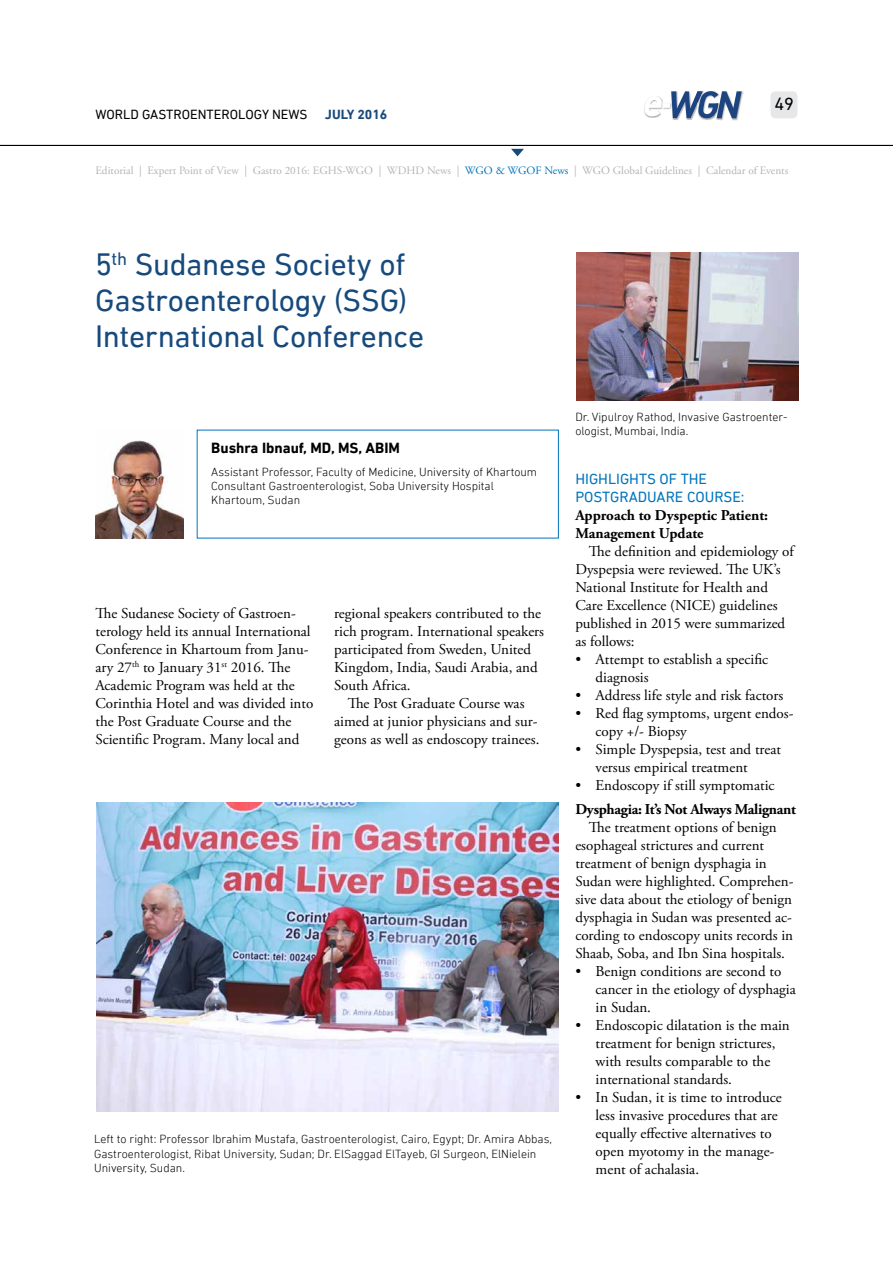
<style>
.page{position:relative;width:893px;height:1263px;background:#fff}
.page>*{position:absolute;margin:0;border:0;box-sizing:border-box;transform-origin:0 0}
.t1{font:31.5px/36px "DIN Next LT Pro";letter-spacing:-.01em;color:#174a7c}
.t2{font:18px "DIN Next LT Pro";color:#000}
.Body{font:15px/18px "Adobe Garamond Pro";color:#000}
.Body-1st_para{font:15px/18px "Adobe Garamond Pro";color:#000}
.Bullet{font:15px/18px "Adobe Garamond Pro";color:#000}
.Bullet__05{font:15px/18px "Adobe Garamond Pro";color:#000}
.Body-1st_para-2{font:700 15px/18px "Adobe Garamond Pro";color:#000}
.Subhead{font:15px/18px "DIN Next LT Pro";color:#0074bc}
.Body-1st_para-3{font:700 15px "Adobe Garamond Pro";letter-spacing:-.02em;color:#000}
.Author{font:700 15px "DIN Next LT Pro";color:#000}
.t3{font:13.5px "DIN Next LT Pro";color:#000}
.t4{font:700 13.5px "DIN Next LT Pro";color:#174a7c}
.Author_bio{font:300 12px/14.4px "DIN Next LT Pro";color:#000}
.t5{font:11.25px "Adobe Garamond Pro";color:#b1b4b6}
.s1{color:#0074bc}
</style>
<div class="page">
<img style="left:672px;top:91px;width:71px;height:29px">
<img style="left:697px;top:118px;width:8px;height:2px">
<svg style="left:645px;top:91px;width:97px;height:27px"></svg>
<div style="left:770px;top:91px;width:27px;height:27px;background:#e6e7e8;border-radius:5px"></div>
<hr style="left:0;top:145px;width:893px;height:1px;background:#000">
<svg style="left:511px;top:149px;width:13px;height:7px"></svg>
<img style="left:95px;top:440px;width:89px;height:98px">
<img style="left:96px;top:803px;width:463px;height:308px">
<img style="left:576px;top:252px;width:223px;height:149px">
<p class="t3" style="left:95px;top:106px;width:214px">WORLD GASTROENTEROLOGY NEWS</p>
<p class="t4" style="left:325px;top:106px;width:64px">JULY 2016</p>
<p class="t2" style="left:774px;top:93px;width:21px">49</p>
<p class="t5" style="left:95px;top:164px;width:694px">Editorial | Expert Point of View | Gastro 2016: EGHS-WGO | WDHD News | <span class="s1">WGO &amp; WGOF News</span> | WGO Global Guidelines | Calendar of Events</p>
<p class="t1" style="left:95px;top:246px;width:330px">5<sup>th</sup> Sudanese Society of<br>Gastroenterology (SSG)<br>International Conference</p>
<p class="Author" style="left:211px;top:439px;width:190px">Bushra Ibnauf, MD, MS, ABIM</p>
<p class="Author_bio" style="left:211px;top:464px;width:327px">Assistant Professor, Faculty of Medicine, University of Khartoum</p>
<p class="Author_bio" style="left:211px;top:479px;width:284px">Consultant Gastroenterologist, Soba University Hospital</p>
<p class="Author_bio" style="left:211px;top:493px;width:90px">Khartoum, Sudan</p>
<p class="Body-1st_para" style="left:95px;top:605px;width:219px">The Sudanese Society of Gastroen&shy;terology held its annual International Conference in Khartoum from Janu&shy;ary 27<sup>th</sup> to January 31<sup>st</sup> 2016. The Academic Program was held at the Corinthia Hotel and was divided into the Post Graduate Course and the Scientific Program. Many local and</p>
<p class="Body-1st_para" style="left:334px;top:605px;width:211px">regional speakers contributed to the rich program. International speakers participated from Sweden, United<br>Kingdom, India, Saudi Arabia, and<br>South Africa.</p>
<p class="Body" style="left:334px;top:695px;width:207px;text-align:center">The Post Graduate Course was aimed at junior physicians and sur&shy;geons as well as endoscopy trainees.</p>
<p class="Author_bio" style="left:94px;top:1132px;width:459px">Left to right: Professor Ibrahim Mustafa, Gastroenterologist, Cairo, Egypt; Dr. Amira Abbas,<br>Gastroenterologist, Ribat University, Sudan; Dr. ElSaggad ElTayeb, GI Surgeon, ElNielein<br>University, Sudan.</p>
<p class="Author_bio" style="left:575px;top:409px;width:214px">Dr. Vipulroy Rathod, Invasive Gastroenter&shy;ologist, Mumbai, India.</p>
<p class="Subhead" style="left:575px;top:470px;width:171px">HIGHLIGHTS OF THE<br>POSTGRADUARE COURSE:</p>
<p class="Body-1st_para-2" style="left:575px;top:507px;width:194px">Approach to Dyspeptic Patient:<br>Management Update</p>
<p class="Body" style="left:575px;top:543px;width:220px;text-indent:14px">The definition and epidemiology of<br>Dyspepsia were reviewed. The UK’s<br>National Institute for Health and<br>Care Excellence (NICE) guidelines published in 2015 were summarized as follows:</p>
<p class="Bullet" style="left:596px;top:651px;width:174px;text-indent:-20px">• Attempt to establish a specific diagnosis</p>
<p class="Bullet" style="left:575px;top:687px;width:210px">• Address life style and risk factors</p>
<p class="Bullet" style="left:596px;top:705px;width:199px;text-indent:-20px">• Red flag symptoms, urgent endos&shy;copy +/- Biopsy</p>
<p class="Bullet" style="left:596px;top:741px;width:187px;text-indent:-20px">• Simple Dyspepsia, test and treat versus empirical treatment</p>
<p class="Bullet__05" style="left:575px;top:777px;width:201px">• Endoscopy if still symptomatic</p>
<p class="Body-1st_para-3" style="left:575px;top:800px;width:222px">Dysphagia: It’s Not Always Malignant</p>
<p class="Body" style="left:575px;top:818px;width:220px;text-indent:14px">The treatment options of benign esophageal strictures and current treatment of benign dysphagia in Sudan were highlighted. Comprehen&shy;sive data about the etiology of benign dysphagia in Sudan was presented ac&shy;cording to endoscopy units records in Shaab, Soba, and Ibn Sina hospitals.</p>
<p class="Bullet" style="left:596px;top:962px;width:202px;text-indent:-20px">• Benign conditions are second to cancer in the etiology of dysphagia in Sudan.</p>
<p class="Bullet" style="left:596px;top:1016px;width:196px;text-indent:-20px">• Endoscopic dilatation is the main treatment for benign strictures, with results comparable to the international standards.</p>
<p class="Bullet__05" style="left:596px;top:1088px;width:188px;text-indent:-20px">• In Sudan, it is time to introduce less invasive procedures that are equally effective alternatives to open myotomy in the manage&shy;ment of achalasia.</p>
</div>
